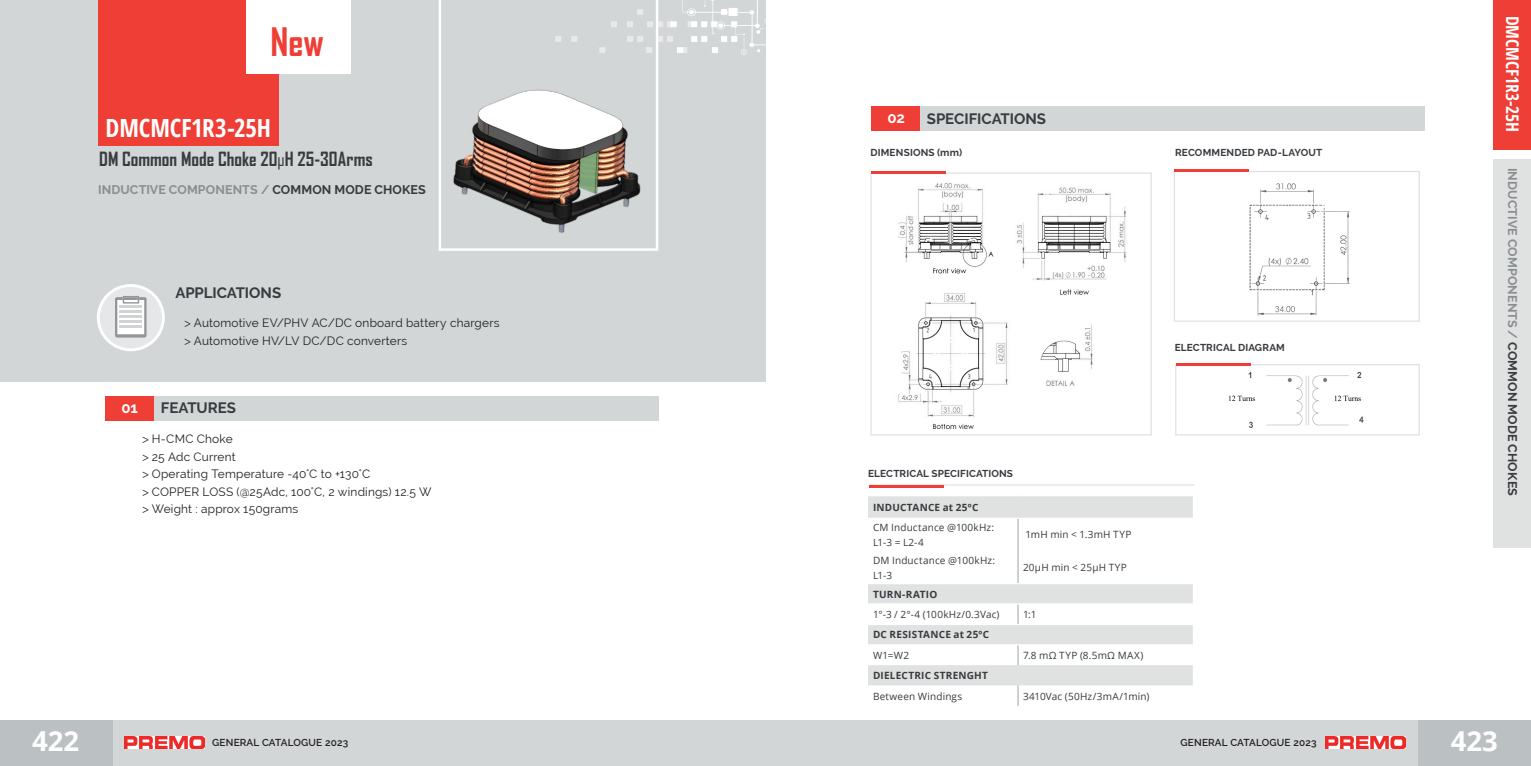
<style>
.page{position:relative;width:1531px;height:766px;background:#fff}
.page>*{position:absolute;margin:0;border:0;box-sizing:border-box;transform-origin:0 0}
.Estilo_de_párrafo_11{font:700 37.5px "Agency FB";color:#ee3e35}
.t1{font:700 27.5px "Open Sans";color:#fff}
.Intro{font:700 condensed 25px "Open Sans";letter-spacing:-.005em;color:#fff}
.Intro-2{font:700 18.75px "Agency FB";color:#383b3f}
.Intro-3{font:700 condensed 17.5px "Open Sans";color:#fff}
.links{font:700 15px "Raleway";letter-spacing:-.005em;color:#383b3f}
.links-2{font:700 15px "Raleway";color:#fff}
.links-3{font:700 12.5px "Raleway";letter-spacing:.01em;color:#898e92}
.Intro-4{font:700 12.5px "Raleway";letter-spacing:.01em;color:#898e92}
.t2{font:11.88px "Raleway";letter-spacing:.015em;color:#231f20}
.Estilo_de_párrafo_11-2{font:10px/15px "Open Sans";letter-spacing:.02em;color:#383b3f}
.links-4{font:700 10px "Raleway";letter-spacing:.015em;color:#383b3f}
.Estilo_de_párrafo_11-3{font:700 10px "Open Sans";letter-spacing:.02em;color:#383b3f}
.t3{font:600 10px "Raleway";letter-spacing:.02em;color:#231f20}
.s1{color:#383b3f}
.s2{font-family:"Myriad Pro"}
</style>
<div class="page">
<div style="left:0;top:719px;width:113px;height:46px;background:#bbc0c2"></div>
<div style="left:1417px;top:719px;width:114px;height:46px;background:#bbc0c2"></div>
<div style="left:113px;top:719px;width:653px;height:46px;background:#d2d6d6"></div>
<img style="left:124px;top:736px;width:80px;height:12px">
<div style="left:765px;top:719px;width:652px;height:46px;background:#d2d6d6"></div>
<img style="left:1326px;top:736px;width:80px;height:12px">
<div style="left:0;top:0;width:765px;height:381px;background:#d2d6d6"></div>
<div style="left:98px;top:0;width:181px;height:145px;background:#ee3e35"></div>
<div style="left:105px;top:396px;width:49px;height:25px;background:#ee3e35"></div>
<div style="left:154px;top:396px;width:504px;height:25px;background:#d2d6d6"></div>
<div style="left:98px;top:285px;width:65px;height:65px;background:#e6e7e9;border-radius:50%"></div>
<div style="left:97px;top:284px;width:68px;height:67px;border:3px solid #fff;border-radius:50%"></div>
<svg style="left:115px;top:296px;width:32px;height:41px"></svg>
<hr style="left:869px;top:484px;width:325px;height:1px;background:#e0e2e1">
<div style="left:920px;top:106px;width:504px;height:25px;background:#d2d6d6"></div>
<div style="left:872px;top:106px;width:48px;height:25px;background:#ee3e35"></div>
<div style="left:1493px;top:0;width:38px;height:149px;background:#ee3e35"></div>
<div style="left:1493px;top:159px;width:38px;height:388px;background:#e0e2e1"></div>
<div style="left:868px;top:496px;width:325px;height:21px;background:#e0e2e1"></div>
<hr style="left:1017px;top:518px;width:1px;height:32px;background:#b0b6b8">
<hr style="left:1017px;top:550px;width:1px;height:33px;background:#b0b6b8">
<svg style="left:868px;top:584px;width:325px;height:121px"></svg>
<img style="left:1249px;top:183px;width:101px;height:133px">
<div style="left:1174px;top:171px;width:246px;height:151px;border:1px solid #e0e2e1"></div>
<hr style="left:869px;top:485px;width:75px;height:2px;background:#ee3e35">
<img style="left:1229px;top:371px;width:135px;height:57px">
<div style="left:1175px;top:364px;width:245px;height:71px;border:1px solid #e0e2e1"></div>
<hr style="left:1176px;top:363px;width:75px;height:2px;background:#ee3e35">
<img style="left:898px;top:183px;width:229px;height:246px">
<div style="left:870px;top:172px;width:282px;height:263px;border:1px solid #e0e2e1"></div>
<hr style="left:871px;top:171px;width:75px;height:2px;background:#ee3e35">
<img style="left:658px;top:0;width:107px;height:73px">
<div style="left:246px;top:0;width:105px;height:74px;background:#fff"></div>
<svg style="left:439px;top:0;width:219px;height:251px"></svg>
<hr style="left:1174px;top:170px;width:75px;height:2px;background:#ee3e35">
<p class="Estilo_de_párrafo_11" style="left:271px;top:19px;width:55px">New</p>
<p class="Intro" style="left:105px;top:111px;width:167px">DMCMCF1R3-25H</p>
<p class="Intro-2" style="left:99px;top:147px;width:275px">DM Common Mode Choke 20µH 25-30Arms</p>
<p class="links-3" style="left:98px;top:183px;width:329px">INDUCTIVE COMPONENTS / <span class="s1">COMMON MODE CHOKES</span></p>
<p class="links" style="left:175px;top:284px;width:107px">APPLICATIONS</p>
<p class="links-2" style="left:121px;top:399px;width:18px">01</p>
<p class="t2" style="left:184px;top:316px;width:317px"><span class="s2">&gt;</span> Automotive EV/PHV AC/DC onboard battery chargers</p>
<p class="t2" style="left:184px;top:333px;width:224px"><span class="s2">&gt;</span> Automotive HV/LV DC/DC converters</p>
<p class="links" style="left:161px;top:399px;width:77px">FEATURES</p>
<p class="t2" style="left:142px;top:432px;width:92px"><span class="s2">&gt;</span> H-CMC Choke</p>
<p class="t2" style="left:142px;top:449px;width:95px"><span class="s2">&gt;</span> 25 Adc Current</p>
<p class="t2" style="left:142px;top:467px;width:230px"><span class="s2">&gt;</span> Operating Temperature -40°C to +130°C</p>
<p class="t2" style="left:142px;top:484px;width:291px"><span class="s2">&gt;</span> COPPER LOSS (@25Adc, 100°C, 2 windings) 12.5 W</p>
<p class="t2" style="left:142px;top:502px;width:158px"><span class="s2">&gt;</span> Weight : approx 150grams</p>
<p class="links-2" style="left:887px;top:109px;width:19px">02</p>
<p class="links" style="left:927px;top:110px;width:121px">SPECIFICATIONS</p>
<p class="links-4" style="left:870px;top:147px;width:93px">DIMENSIONS (mm)</p>
<p class="links-4" style="left:1175px;top:147px;width:149px">RECOMMENDED PAD-LAYOUT</p>
<p class="links-4" style="left:1174px;top:342px;width:112px">ELECTRICAL DIAGRAM</p>
<p class="links-4" style="left:868px;top:467px;width:147px">ELECTRICAL SPECIFICATIONS</p>
<p class="Estilo_de_párrafo_11-3" style="left:873px;top:500px;width:107px">INDUCTANCE at 25ºC</p>
<p class="Estilo_de_párrafo_11-2" style="left:873px;top:519px;width:123px">CM Inductance @100kHz:<br>L1-3 = L2-4</p>
<p class="Estilo_de_párrafo_11-2" style="left:1025px;top:527px;width:107px">1mH min &lt; 1.3mH TYP</p>
<p class="Estilo_de_párrafo_11-2" style="left:873px;top:552px;width:124px">DM Inductance @100kHz:<br>L1-3</p>
<p class="Estilo_de_párrafo_11-2" style="left:1023px;top:559px;width:105px">20µH min &lt; 25µH TYP</p>
<p class="Estilo_de_párrafo_11-3" style="left:873px;top:586px;width:66px">TURN-RATIO</p>
<p class="Estilo_de_párrafo_11-2" style="left:873px;top:606px;width:128px">1°-3 / 2°-4 (100kHz/0.3Vac)</p>
<p class="Estilo_de_párrafo_11-2" style="left:1023px;top:606px;width:15px">1:1</p>
<p class="Estilo_de_párrafo_11-3" style="left:873px;top:627px;width:118px">DC RESISTANCE at 25ºC</p>
<p class="Estilo_de_párrafo_11-2" style="left:873px;top:647px;width:38px">W1=W2</p>
<p class="Estilo_de_párrafo_11-2" style="left:1023px;top:647px;width:122px">7.8 mΩ TYP (8.5mΩ MAX)</p>
<p class="Estilo_de_párrafo_11-3" style="left:873px;top:668px;width:116px">DIELECTRIC STRENGHT</p>
<p class="Estilo_de_párrafo_11-2" style="left:873px;top:688px;width:91px">Between Windings</p>
<p class="Estilo_de_párrafo_11-2" style="left:1023px;top:688px;width:128px">3410Vac (50Hz/3mA/1min)</p>
<p class="Intro-3" style="left:1524px;top:16px;width:118px;rotate:90deg">DMCMCF1R3-25H</p>
<p class="Intro-4" style="left:1519px;top:168px;width:329px;rotate:90deg">INDUCTIVE COMPONENTS / <span class="s1">COMMON MODE CHOKES</span></p>
<h2 class="t1" style="left:32px;top:721px;width:49px">422</h2>
<p class="t3" style="left:212px;top:736px;width:138px">GENERAL CATALOGUE 2023</p>
<p class="t3" style="left:1180px;top:736px;width:138px">GENERAL CATALOGUE 2023</p>
<h2 class="t1" style="left:1450px;top:721px;width:49px">423</h2>
</div>
